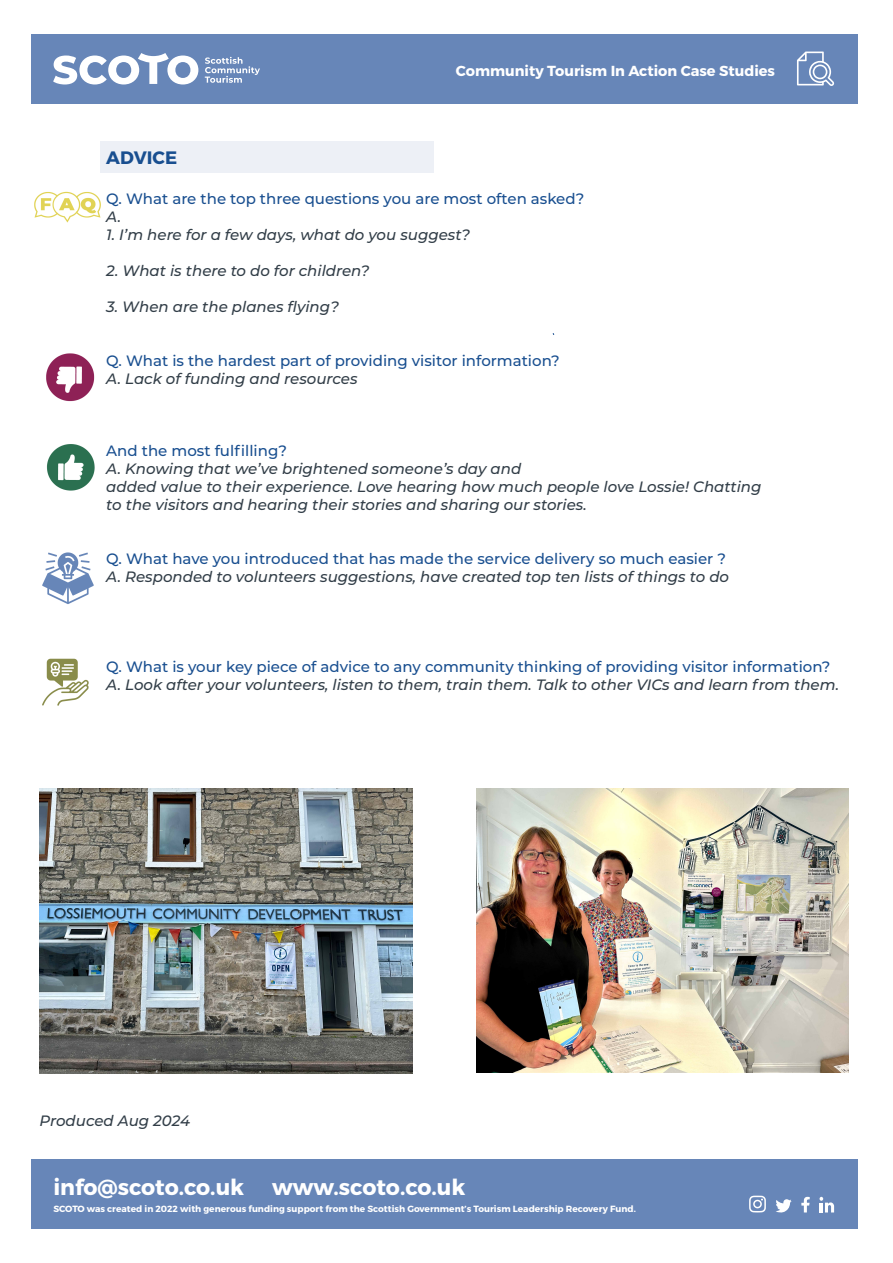
<style>
.page{position:relative;width:893px;height:1263px;background:#fff}
.page>*{position:absolute;margin:0;border:0;box-sizing:border-box;transform-origin:0 0}
.t1{font:700 22.05px "Montserrat";color:#fff}
.t2{font:700 18px "Montserrat";color:#194f90}
.t3{font:italic 500 15px/18px "Montserrat";color:#323e48}
.t4{font:500 15px "Montserrat";color:#194f90}
.t5{font:700 14.55px "Montserrat";color:#fff}
.t6{font:700 9px "Montserrat";color:#fff}
</style>
<div class="page">
<img style="left:34px;top:172px;width:75px;height:51px">
<div style="left:100px;top:141px;width:334px;height:31px;background:#edf0f6"></div>
<img style="left:42px;top:552px;width:52px;height:52px">
<div style="left:31px;top:34px;width:826px;height:69px;background:#6786b8"></div>
<div style="left:31px;top:1159px;width:826px;height:70px;background:#6786b8"></div>
<svg style="left:53px;top:53px;width:207px;height:32px"></svg>
<svg style="left:797px;top:52px;width:37px;height:34px"></svg>
<svg style="left:776px;top:1199px;width:15px;height:14px"></svg>
<svg style="left:801px;top:1197px;width:9px;height:15px"></svg>
<svg style="left:749px;top:1196px;width:17px;height:16px"></svg>
<svg style="left:819px;top:1197px;width:15px;height:15px"></svg>
<img style="left:40px;top:788px;width:372px;height:285px">
<img style="left:476px;top:788px;width:372px;height:285px">
<img style="left:47px;top:444px;width:48px;height:47px">
<img style="left:46px;top:353px;width:49px;height:49px">
<img style="left:42px;top:658px;width:47px;height:48px">
<p class="t5" style="left:456px;top:62px;width:321px">Community Tourism In Action Case Studies</p>
<p class="t2" style="left:106px;top:147px;width:72px">ADVICE</p>
<p class="t4" style="left:106px;top:188px;width:479px">Q. What are the top three questions you are most often asked?</p>
<p class="t3" style="left:106px;top:207px;width:16px">A.</p>
<p class="t3" style="left:106px;top:225px;width:365px">1. I’m here for a few days, what do you suggest?</p>
<p class="t3" style="left:106px;top:261px;width:265px">2. What is there to do for children?</p>
<p class="t3" style="left:106px;top:297px;width:234px">3. When are the planes flying?</p>
<p class="t4" style="left:106px;top:350px;width:455px">Q. What is the hardest part of providing visitor information?</p>
<p class="t3" style="left:106px;top:369px;width:253px">A. Lack of funding and resources</p>
<p class="t4" style="left:106px;top:440px;width:182px">And the most fulfilling?</p>
<p class="t3" style="left:106px;top:459px;width:657px">A. Knowing that we’ve brightened someone’s day and<br>added value to their experience. Love hearing how much people love Lossie! Chatting to the visitors and hearing their stories and sharing our stories.</p>
<p class="t4" style="left:106px;top:548px;width:621px">Q. What have you introduced that has made the service delivery so much easier ?</p>
<p class="t3" style="left:106px;top:567px;width:624px">A. Responded to volunteers suggestions, have created top ten lists of things to do</p>
<p class="t4" style="left:106px;top:656px;width:726px">Q. What is your key piece of advice to any community thinking of providing visitor information?</p>
<p class="t3" style="left:106px;top:675px;width:734px">A. Look after your volunteers, listen to them, train them. Talk to other VICs and learn from them.</p>
<p class="t3" style="left:40px;top:1111px;width:152px">Produced Aug 2024</p>
<h1 class="t1" style="left:53px;top:1173px;width:192px">info@scoto.co.uk</h1>
<h1 class="t1" style="left:272px;top:1173px;width:195px">www.scoto.co.uk</h1>
<p class="t6" style="left:53px;top:1203px;width:584px">SCOTO was created in 2022 with generous funding support from the Scottish Government’s Tourism Leadership Recovery Fund.</p>
</div>
